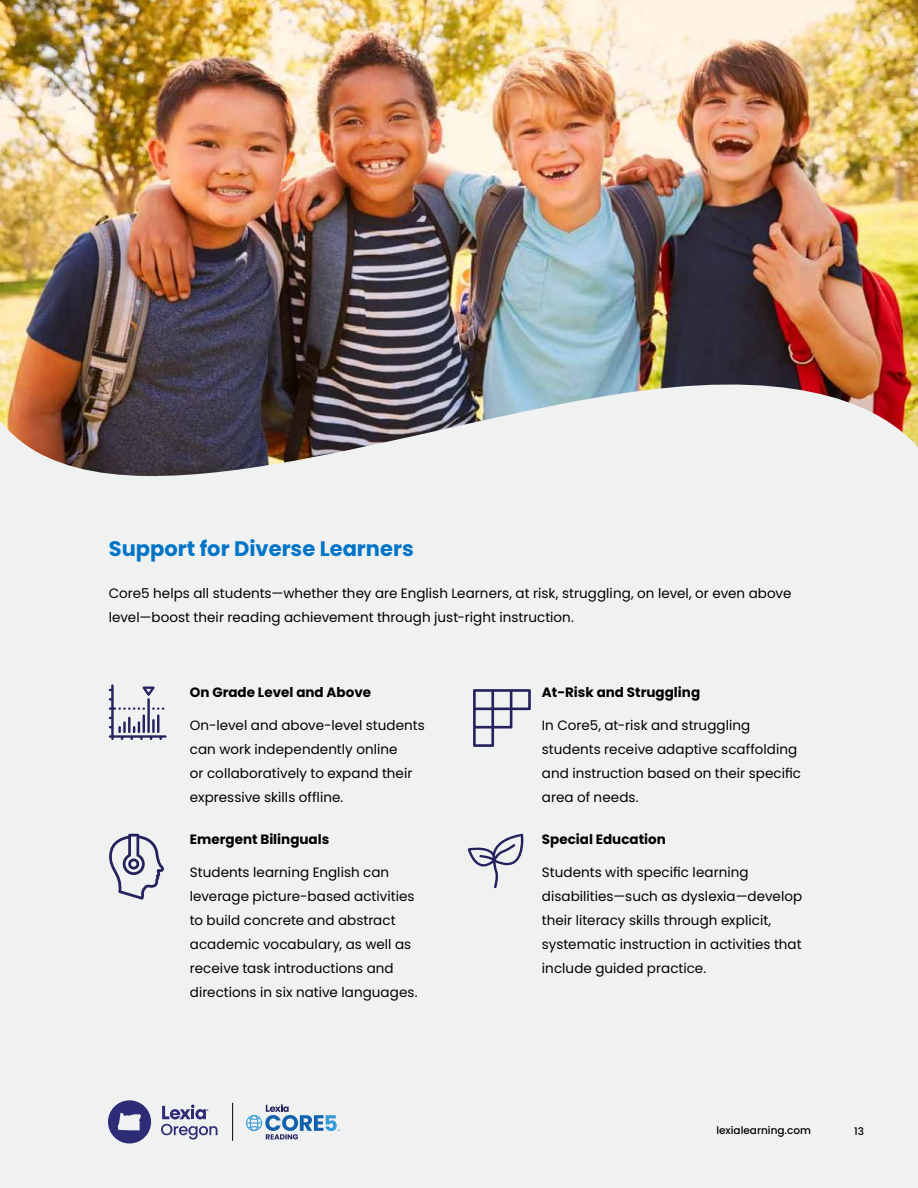
<style>
.page{position:relative;width:918px;height:1188px;background:#fff}
.page>*{position:absolute;margin:0;border:0;box-sizing:border-box;transform-origin:0 0}
.t1{font:700 21px "Poppins";color:#0075c8}
.t2{font:13.5px/24px "Poppins";letter-spacing:.005em;color:#000}
.t3{font:700 13.5px "Poppins";color:#000}
.t4{font:500 10.5px "Poppins";color:#000}
</style>
<div class="page">
<div style="left:0;top:245px;width:918px;height:943px;background:#f0f1f1"></div>
<img style="left:0;top:0;width:918px;height:476px">
<svg style="left:109px;top:834px;width:55px;height:66px"></svg>
<svg style="left:473px;top:689px;width:58px;height:58px"></svg>
<svg style="left:109px;top:684px;width:58px;height:56px"></svg>
<svg style="left:468px;top:834px;width:56px;height:54px"></svg>
<svg style="left:246px;top:1104px;width:94px;height:35px"></svg>
<hr style="left:232px;top:1103px;width:1px;height:38px;background:#000">
<svg style="left:161px;top:1105px;width:56px;height:35px"></svg>
<svg style="left:108px;top:1100px;width:43px;height:43px"></svg>
<h1 class="t1" style="left:109px;top:536px;width:306px">Support for Diverse Learners</h1>
<p class="t2" style="left:109px;top:582px;width:684px">Core5 helps all students—whether they are English Learners, at risk, struggling, on level, or even above level—boost their reading achievement through just-right instruction.</p>
<p class="t3" style="left:190px;top:684px;width:183px">On Grade Level and Above</p>
<p class="t2" style="left:190px;top:713px;width:236px">On-level and above-level students can work independently online<br>or collaboratively to expand their expressive skills offline.</p>
<p class="t3" style="left:190px;top:831px;width:141px">Emergent Bilinguals</p>
<p class="t2" style="left:190px;top:860px;width:229px">Students learning English can leverage picture-based activities to build concrete and abstract academic vocabulary, as well as receive task introductions and directions in six native languages.</p>
<p class="t3" style="left:542px;top:684px;width:160px">At-Risk and Struggling</p>
<p class="t2" style="left:542px;top:713px;width:261px">In Core5, at-risk and struggling students receive adaptive scaffolding and instruction based on their specific area of needs.</p>
<p class="t3" style="left:542px;top:831px;width:126px">Special Education</p>
<p class="t2" style="left:542px;top:860px;width:262px">Students with specific learning disabilities—such as dyslexia—develop their literacy skills through explicit, systematic instruction in activities that include guided practice.</p>
<p class="t4" style="left:716px;top:1126px;width:96px">lexialearning.com</p>
<p class="t4" style="left:854px;top:1127px;width:11px">13</p>
</div>
